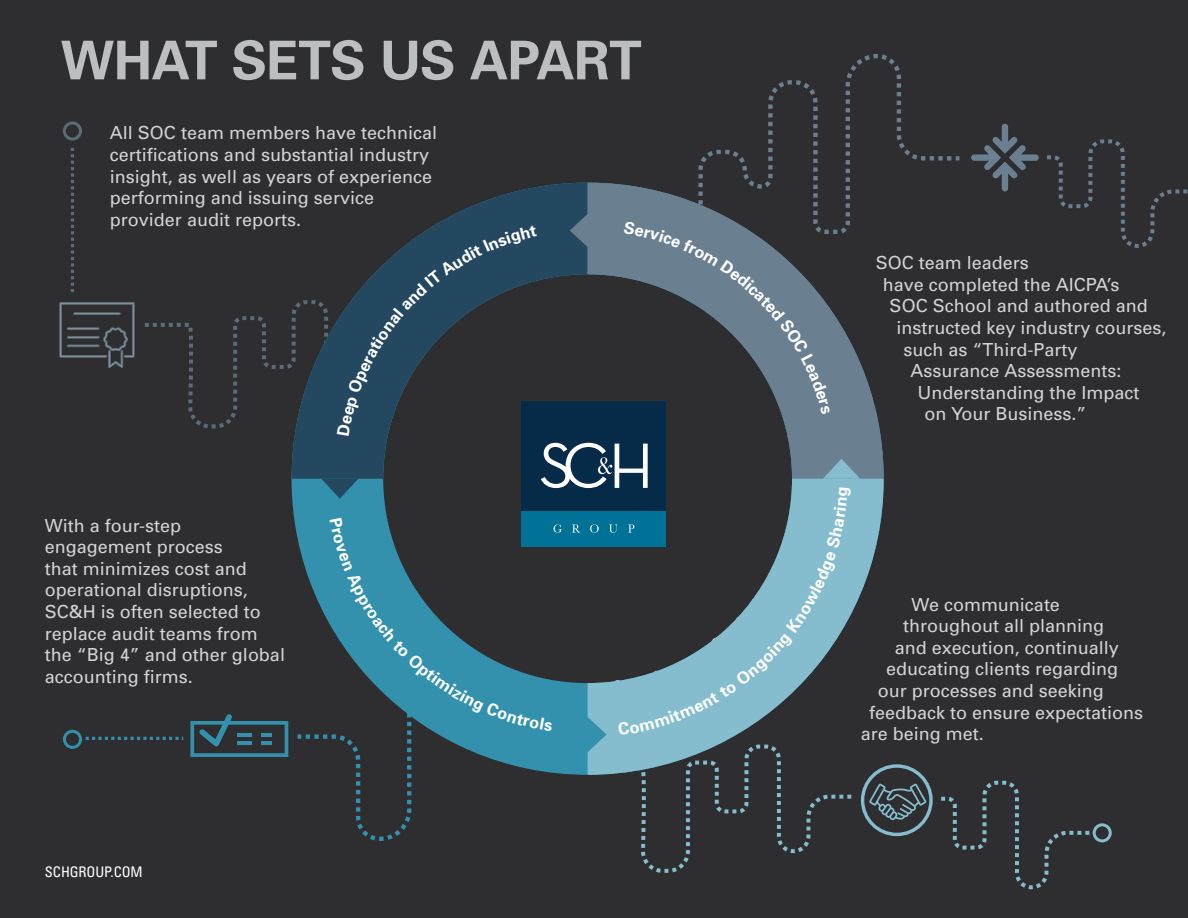
<style>
.page{position:relative;width:1188px;height:918px;background:#2e2d2f}
.page>*{position:absolute;margin:0;border:0;box-sizing:border-box;transform-origin:0 0}
.t1{font:700 53.55px "Univers";letter-spacing:-.015em;color:#bcbec0}
.t2{font:18px/21.6px "Univers";color:#d1d3d4}
.t3{font:condensed 14.55px "Univers";letter-spacing:-.01em;color:#fff}
</style>
<div class="page">
<div style="left:63px;top:121px;width:19px;height:20px;border:3px solid #5a6d77;border-radius:50%"></div>
<svg style="left:59px;top:302px;width:76px;height:66px"></svg>
<div style="left:73px;top:312px;width:48px;height:3px;border:1px solid #5a6d77"></div>
<div style="left:67px;top:327px;width:33px;height:3px;border:1px solid #5a6d77"></div>
<div style="left:67px;top:336px;width:33px;height:3px;border:1px solid #5a6d77"></div>
<div style="left:67px;top:345px;width:33px;height:2px;border:1px solid #5a6d77"></div>
<svg style="left:1047px;top:139px;width:141px;height:109px"></svg>
<svg style="left:698px;top:54px;width:261px;height:129px"></svg>
<svg style="left:190px;top:714px;width:98px;height:43px"></svg>
<svg style="left:71px;top:147px;width:3px;height:145px"></svg>
<svg style="left:941px;top:781px;width:148px;height:108px"></svg>
<div style="left:63px;top:730px;width:19px;height:19px;border:3px solid #3391ad;border-radius:50%"></div>
<div style="left:1093px;top:823px;width:19px;height:19px;border:3px solid #85bdce;border-radius:50%"></div>
<svg style="left:86px;top:737px;width:97px;height:3px"></svg>
<svg style="left:971px;top:124px;width:68px;height:67px"></svg>
<hr style="left:237px;top:741px;width:15px;height:4px;background:#3391ad">
<hr style="left:237px;top:733px;width:15px;height:4px;background:#3391ad">
<hr style="left:261px;top:733px;width:11px;height:4px;background:#3391ad">
<hr style="left:261px;top:741px;width:11px;height:4px;background:#3391ad">
<svg style="left:292px;top:183px;width:296px;height:296px"></svg>
<svg style="left:588px;top:183px;width:294px;height:260px"></svg>
<svg style="left:570px;top:212px;width:20px;height:37px"></svg>
<svg style="left:624px;top:221px;width:206px;height:193px"></svg>
<svg style="left:298px;top:443px;width:635px;height:430px"></svg>
<svg style="left:145px;top:225px;width:392px;height:211px"></svg>
<h1 class="t1" style="left:61px;top:26px;width:583px">WHAT SETS US APART</h1>
<p class="t2" style="left:110px;top:122px;width:329px">All SOC team members have technical certifications and substantial industry insight, as well as years of experience performing and issuing service provider audit reports.</p>
<p class="t2" style="left:45px;top:514px;width:242px">With a four-step engagement process<br>that minimizes cost and operational disruptions,<br>SC&amp;H is often selected to replace audit teams from the “Big 4” and other global accounting firms.</p>
<p class="t3" style="left:45px;top:862px;width:99px">SCHGROUP.COM</p>
<p class="t2" style="left:876px;top:252px;width:155px">SOC team leaders</p>
<p class="t2" style="left:883px;top:273px;width:238px">have completed the AICPA’s</p>
<p class="t2" style="left:890px;top:295px;width:260px">SOC School and authored and</p>
<p class="t2" style="left:897px;top:317px;width:272px">instructed key industry courses,</p>
<p class="t2" style="left:904px;top:338px;width:176px">such as “Third-Party</p>
<p class="t2" style="left:911px;top:360px;width:213px">Assurance Assessments:</p>
<p class="t2" style="left:917px;top:381px;width:224px">Understanding the Impact</p>
<p class="t2" style="left:924px;top:403px;width:164px">on Your Business.”</p>
<p class="t2" style="left:912px;top:593px;width:150px">We communicate</p>
<p class="t2" style="left:903px;top:615px;width:203px">throughout all planning</p>
<p class="t2" style="left:895px;top:636px;width:226px">and execution, continually</p>
<p class="t2" style="left:886px;top:658px;width:234px">educating clients regarding</p>
<p class="t2" style="left:878px;top:680px;width:228px">our processes and seeking</p>
<p class="t2" style="left:869px;top:701px;width:276px">feedback to ensure expectations</p>
<p class="t2" style="left:861px;top:723px;width:125px">are being met.</p>
</div>
